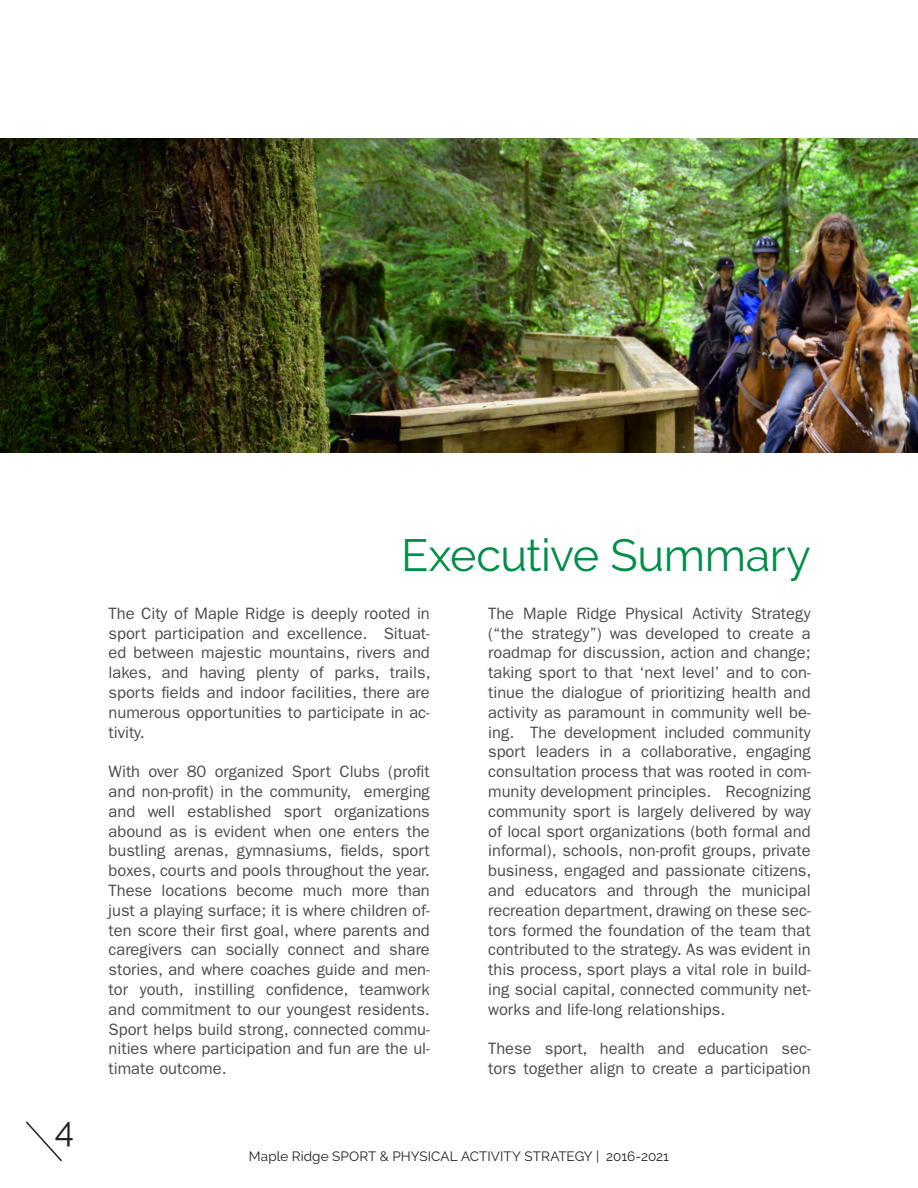
<style>
.page{position:relative;width:918px;height:1188px;background:#fff}
.page>*{position:absolute;margin:0;border:0;box-sizing:border-box;transform-origin:0 0}
.t1{font:45px "Raleway";letter-spacing:-.01em;color:#008e48}
.t2{font:35.1px "Raleway";color:#231f20}
.t3{font:16.5px/19.8px "ITC Franklin Gothic Std";color:#4b4c4d;text-align:justify}
.t4{font:13.5px "Raleway";letter-spacing:.005em;color:#231f20}
</style>
<div class="page">
<svg style="left:25px;top:1121px;width:37px;height:41px"></svg>
<img style="left:0;top:139px;width:893px;height:313px">
<img style="left:893px;top:138px;width:25px;height:315px">
<h2 class="t2" style="left:55px;top:1109px;width:21px">4</h2>
<p class="t1" style="left:401px;top:530px;width:411px">Executive Summary</p>
<p class="t3" style="left:109px;top:603px;width:324px">The City of Maple Ridge is deeply rooted in sport participation and excellence. Situat&shy;ed between majestic mountains, rivers and lakes, and having plenty of parks, trails, sports fields and indoor facilities, there are numerous opportunities to participate in ac&shy;tivity.</p>
<p class="t3" style="left:109px;top:762px;width:323px">With over 80 organized Sport Clubs (profit and non-profit) in the community, emerging and well established sport organizations abound as is evident when one enters the bustling arenas, gymnasiums, fields, sport boxes, courts and pools throughout the year.<br>These locations become much more than just a playing surface; it is where children of&shy;ten score their first goal, where parents and caregivers can socially connect and share stories, and where coaches guide and men&shy;tor youth, instilling confidence, teamwork and commitment to our youngest residents.<br>Sport helps build strong, connected commu&shy;nities where participation and fun are the ul&shy;timate outcome.</p>
<p class="t3" style="left:488px;top:603px;width:325px">The Maple Ridge Physical Activity Strategy (“the strategy”) was developed to create a roadmap for discussion, action and change; taking sport to that ‘next level’ and to con&shy;tinue the dialogue of prioritizing health and activity as paramount in community well be&shy;ing. The development included community sport leaders in a collaborative, engaging consultation process that was rooted in com&shy;munity development principles. Recognizing community sport is largely delivered by way of local sport organizations (both formal and informal), schools, non-profit groups, private business, engaged and passionate citizens, and educators and through the municipal recreation department, drawing on these sec&shy;tors formed the foundation of the team that contributed to the strategy. As was evident in this process, sport plays a vital role in build&shy;ing social capital, connected community net&shy;works and life-long relationships.</p>
<p class="t3" style="left:488px;top:1039px;width:324px">These sport, health and education sec&shy;tors together align to create a participation</p>
<p class="t4" style="left:249px;top:1148px;width:422px">Maple Ridge SPORT &amp; PHYSICAL ACTIVITY STRATEGY | 2016-2021</p>
</div>
